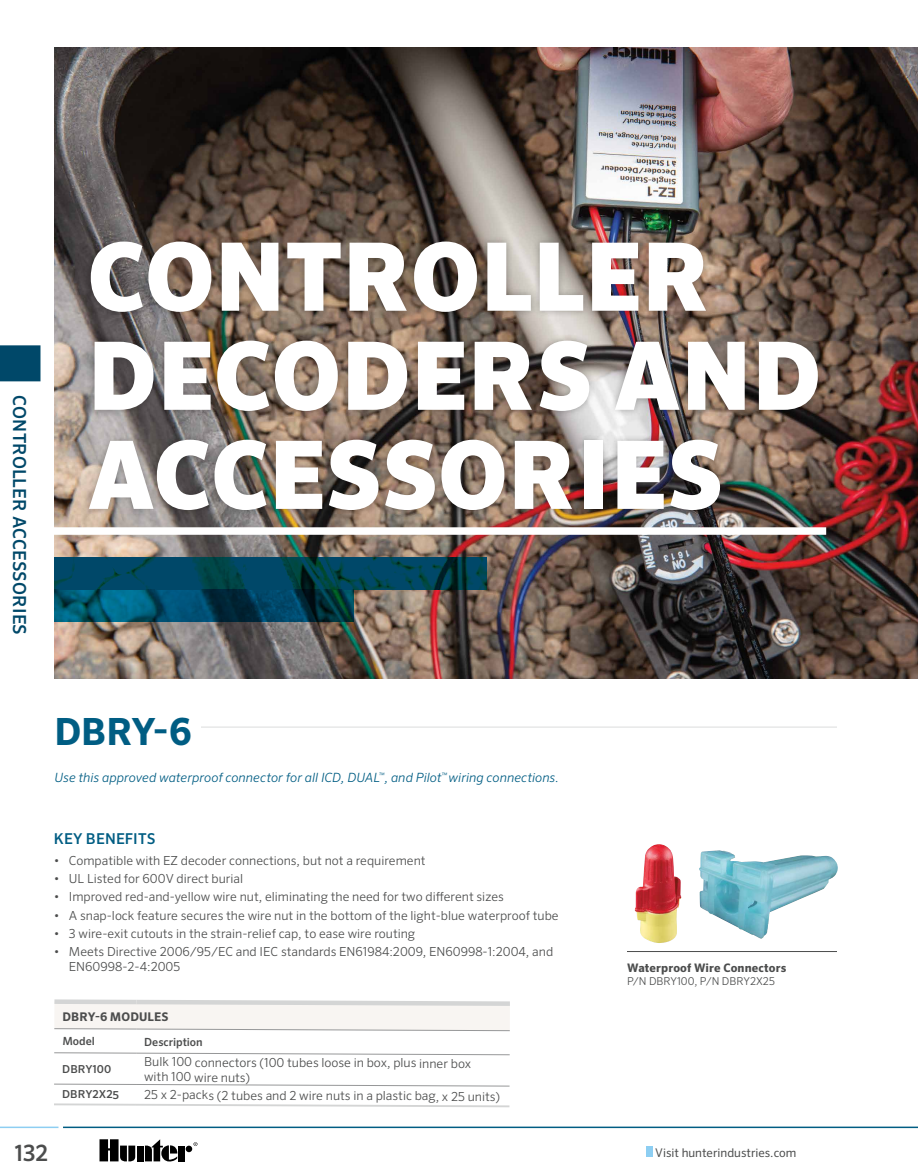
<style>
.page{position:relative;width:918px;height:1175px;background:#fff}
.page>*{position:absolute;margin:0;border:0;box-sizing:border-box;transform-origin:0 0}
.t1{font:900 94.5px/99px "Sero Pro";letter-spacing:.01em;color:#fff}
.t2{font:700 37.5px "Sero Pro";color:#005d83}
.t3{font:500 22.5px "Sero Pro";color:#4c4d4d}
.t4{font:500 18px "Sero Pro";letter-spacing:.01em;color:#004869}
.t5{font:500 15px "Sero Pro";letter-spacing:.01em;color:#005d83}
.t6{font:italic 300 12.75px "Sero Pro";letter-spacing:.005em;color:#005d83}
.t7{font:300 12.45px/15px "Sero Pro";color:#4c4d4d}
.t8{font:12px "Sero Pro";color:#4c4d4d}
.t9{font:700 12px "Sero Pro";letter-spacing:.005em;color:#4c4d4d}
.t10{font:700 11.7px "Sero Pro";letter-spacing:.015em;color:#4c4d4d}
.t11{font:500 11.25px "Sero Pro";letter-spacing:-.005em;color:#4c4d4d}
.t12{font:500 10.95px "Sero Pro";color:#4c4d4d}
.t13{font:300 10.8px "Sero Pro";color:#4c4d4d}
</style>
<div class="page">
<div style="left:0;top:345px;width:40px;height:36px;background:#004869"></div>
<div style="left:646px;top:1146px;width:7px;height:10px;background:#8dcef2"></div>
<hr style="left:63px;top:1126px;width:855px;height:2px;background:#005d83">
<hr style="left:0;top:1126px;width:58px;height:2px;background:#8dcef2">
<svg style="left:194px;top:1142px;width:3px;height:4px"></svg>
<div style="left:137px;top:1145px;width:7px;height:16px;background:#000"></div>
<div style="left:186px;top:1145px;width:6px;height:7px;background:#000;border-radius:50%"></div>
<div style="left:178px;top:1145px;width:7px;height:16px;background:#000"></div>
<svg style="left:145px;top:1139px;width:32px;height:22px"></svg>
<svg style="left:100px;top:1139px;width:35px;height:22px"></svg>
<img style="left:54px;top:47px;width:864px;height:632px">
<hr style="left:627px;top:951px;width:210px;height:1px;background:#4c4d4d">
<img style="left:635px;top:844px;width:46px;height:99px">
<img style="left:699px;top:850px;width:139px;height:89px">
<hr style="left:54px;top:726px;width:783px;height:1px;background:#dbdcdc">
<div style="left:54px;top:691px;width:146px;height:54px;background:#fff"></div>
<svg style="left:54px;top:590px;width:299px;height:32px;background:#004860"></svg>
<svg style="left:54px;top:558px;width:433px;height:32px;background:#004459"></svg>
<div style="left:45px;top:527px;width:781px;height:8px;background:#fff"></div>
<div style="left:82px;top:234px;width:743px;height:283px;background:#000;opacity:.3"></div>
<hr style="left:54px;top:1052px;width:82px;height:1px;background:#969798">
<svg style="left:136px;top:1052px;width:374px;height:3px"></svg>
<hr style="left:54px;top:1083px;width:82px;height:1px;background:#969798">
<svg style="left:136px;top:1084px;width:374px;height:2px"></svg>
<svg style="left:54px;top:999px;width:456px;height:32px"></svg>
<hr style="left:54px;top:1103px;width:82px;height:2px;background:#d4d5d5">
<svg style="left:134px;top:1103px;width:376px;height:5px"></svg>
<h3 class="t4" style="left:30px;top:395px;width:241px;rotate:90deg">CONTROLLER ACCESSORIES</h3>
<h1 class="t1" style="left:88px;top:230px;width:735px">CONTROLLER<br>DECODERS AND<br>ACCESSORIES</h1>
<h2 class="t2" style="left:55px;top:708px;width:139px">DBRY-6</h2>
<p class="t6" style="left:55px;top:770px;width:506px">Use this approved waterproof connector for all ICD, DUAL<sup>™</sup>, and Pilot<sup>™</sup> wiring connections.</p>
<p class="t5" style="left:54px;top:830px;width:103px">KEY BENEFITS</p>
<p class="t7" style="left:54px;top:852px;width:373px">• Compatible with EZ decoder connections, but not a requirement</p>
<p class="t7" style="left:54px;top:871px;width:191px">• UL Listed for 600V direct burial</p>
<p class="t7" style="left:54px;top:889px;width:452px">• Improved red-and-yellow wire nut, eliminating the need for two different sizes</p>
<p class="t7" style="left:54px;top:907px;width:506px">• A snap-lock feature secures the wire nut in the bottom of the light-blue waterproof tube</p>
<p class="t7" style="left:54px;top:925px;width:363px">• 3 wire-exit cutouts in the strain-relief cap, to ease wire routing</p>
<p class="t7" style="left:69px;top:944px;width:486px;text-indent:-15px">• Meets Directive 2006/95/EC and IEC standards EN61984:2009, EN60998-1:2004, and<br>EN60998-2-4:2005</p>
<p class="t9" style="left:63px;top:1009px;width:107px">DBRY-6 MODULES</p>
<p class="t11" style="left:62px;top:1034px;width:34px">Model</p>
<p class="t11" style="left:144px;top:1034px;width:60px">Description</p>
<p class="t12" style="left:62px;top:1062px;width:50px">DBRY100</p>
<p class="t7" style="left:144px;top:1055px;width:329px;line-height:14.5px">Bulk 100 connectors (100 tubes loose in box, plus inner box with 100 wire nuts)</p>
<p class="t12" style="left:62px;top:1087px;width:58px">DBRY2X25</p>
<p class="t7" style="left:144px;top:1088px;width:357px">25 x 2-packs (2 tubes and 2 wire nuts in a plastic bag, x 25 units)</p>
<p class="t10" style="left:627px;top:960px;width:161px">Waterproof Wire Connectors</p>
<p class="t13" style="left:627px;top:975px;width:149px">P/N DBRY100, P/N DBRY2X25</p>
<h3 class="t3" style="left:15px;top:1139px;width:35px">132</h3>
<p class="t8" style="left:655px;top:1145px;width:143px">Visit hunterindustries.com</p>
</div>
